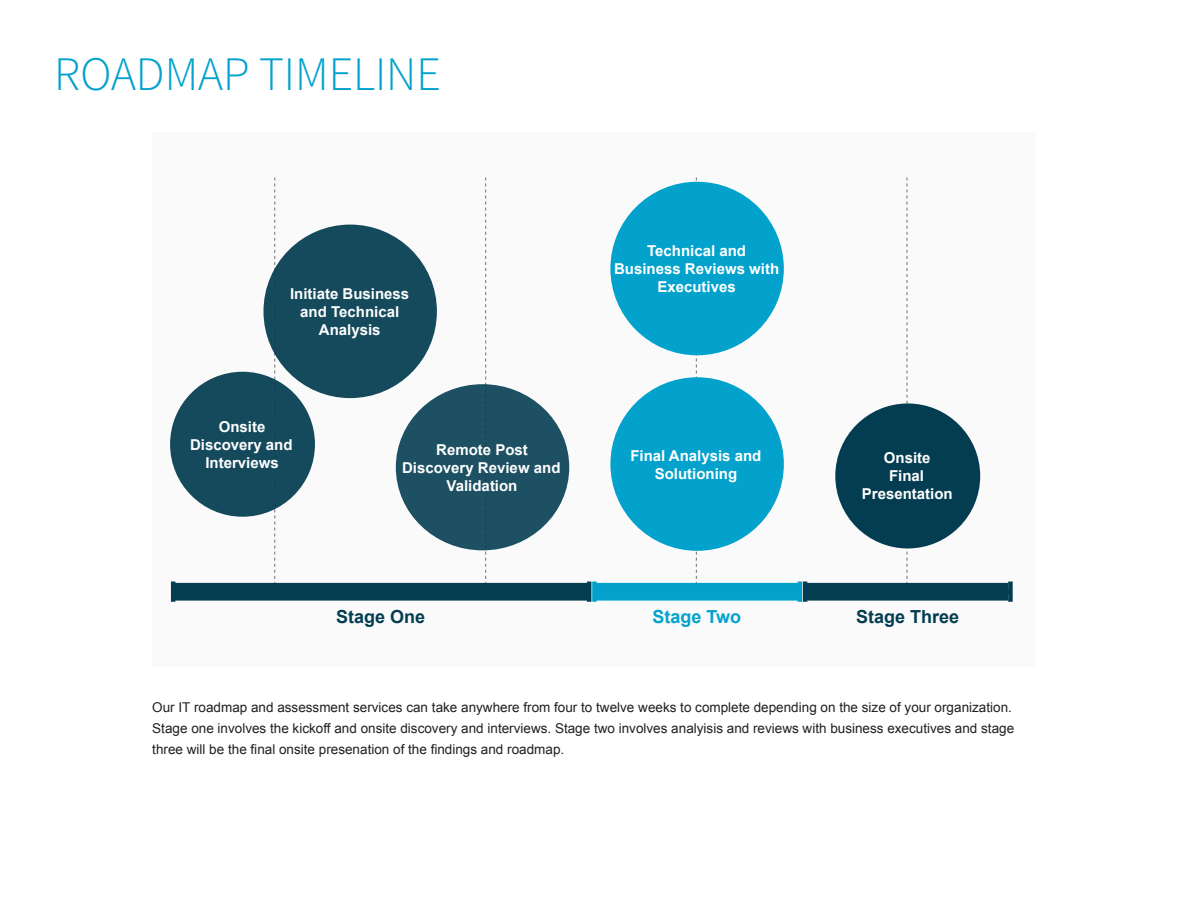
<style>
.page{position:relative;width:1188px;height:918px;background:#fff}
.page>*{position:absolute;margin:0;border:0;box-sizing:border-box;transform-origin:0 0}
.t1{font:300 48px "Source Sans Pro";color:#03a2cc}
.t2{font:700 18px "Arial";color:#043d51}
.t3{font:700 18px "Arial";color:#03a2cc}
.t4{font:700 15px/18px "Arial";color:#fff;text-align:center}
.t5{font:13.5px/21px "Arial";color:#231f20}
</style>
<div class="page">
<div style="left:152px;top:132px;width:884px;height:535px;background:#fafafa"></div>
<svg style="left:274px;top:178px;width:1px;height:405px"></svg>
<svg style="left:485px;top:178px;width:1px;height:405px"></svg>
<svg style="left:696px;top:178px;width:1px;height:405px"></svg>
<svg style="left:907px;top:178px;width:1px;height:405px"></svg>
<div style="left:170px;top:372px;width:145px;height:145px;background:#154a5c;border-radius:50%"></div>
<svg style="left:171px;top:582px;width:4px;height:20px"></svg>
<hr style="left:587px;top:582px;width:4px;height:20px;background:#043d51">
<div style="left:263px;top:225px;width:174px;height:173px;background:#154a5c;border-radius:50%"></div>
<div style="left:396px;top:384px;width:173px;height:166px;background:#1d5062;border-radius:50%"></div>
<hr style="left:803px;top:582px;width:4px;height:20px;background:#043d51">
<div style="left:1008px;top:582px;width:5px;height:20px;background:#043d51"></div>
<div style="left:835px;top:403px;width:145px;height:145px;background:#043d51;border-radius:50%"></div>
<div style="left:610px;top:182px;width:174px;height:173px;background:#03a2cc;border-radius:50%"></div>
<div style="left:610px;top:377px;width:174px;height:174px;background:#03a2cc;border-radius:50%"></div>
<div style="left:592px;top:582px;width:5px;height:20px;background:#03a2cc"></div>
<hr style="left:798px;top:582px;width:4px;height:20px;background:#03a2cc">
<div style="left:172px;top:583px;width:417px;height:18px;background:#043d51;border:2px solid #043d51"></div>
<div style="left:596px;top:583px;width:202px;height:18px;background:#03a2cc;border:2px solid #03a2cc"></div>
<div style="left:805px;top:583px;width:203px;height:18px;background:#043d51;border:2px solid #043d51"></div>
<p class="t1" style="left:54px;top:45px;width:388px">ROADMAP TIMELINE</p>
<p class="t4" style="left:290px;top:285px;width:121px">Initiate Business and Technical<br>Analysis</p>
<p class="t4" style="left:190px;top:418px;width:104px">Onsite<br>Discovery and<br>Interviews</p>
<p class="t4" style="left:402px;top:441px;width:160px">Remote Post<br>Discovery Review and<br>Validation</p>
<p class="t2" style="left:336px;top:605px;width:91px">Stage One</p>
<p class="t4" style="left:647px;top:242px;width:100px">Technical and</p>
<p class="t4" style="left:614px;top:260px;width:167px">Business Reviews with<br>Executives</p>
<p class="t4" style="left:630px;top:447px;width:133px">Final Analysis and<br>Solutioning</p>
<p class="t4" style="left:884px;top:450px;width:48px">Onsite</p>
<p class="t4" style="left:889px;top:468px;width:37px">Final</p>
<p class="t4" style="left:862px;top:486px;width:92px">Presentation</p>
<p class="t3" style="left:652px;top:605px;width:90px">Stage Two</p>
<p class="t2" style="left:856px;top:605px;width:105px">Stage Three</p>
<p class="t5" style="left:152px;top:697px;width:863px">Our IT roadmap and assessment services can take anywhere from four to twelve weeks to complete depending on the size of your organization.<br>Stage one involves the kickoff and onsite discovery and interviews. Stage two involves analyisis and reviews with business executives and stage three will be the final onsite presenation of the findings and roadmap.</p>
</div>
